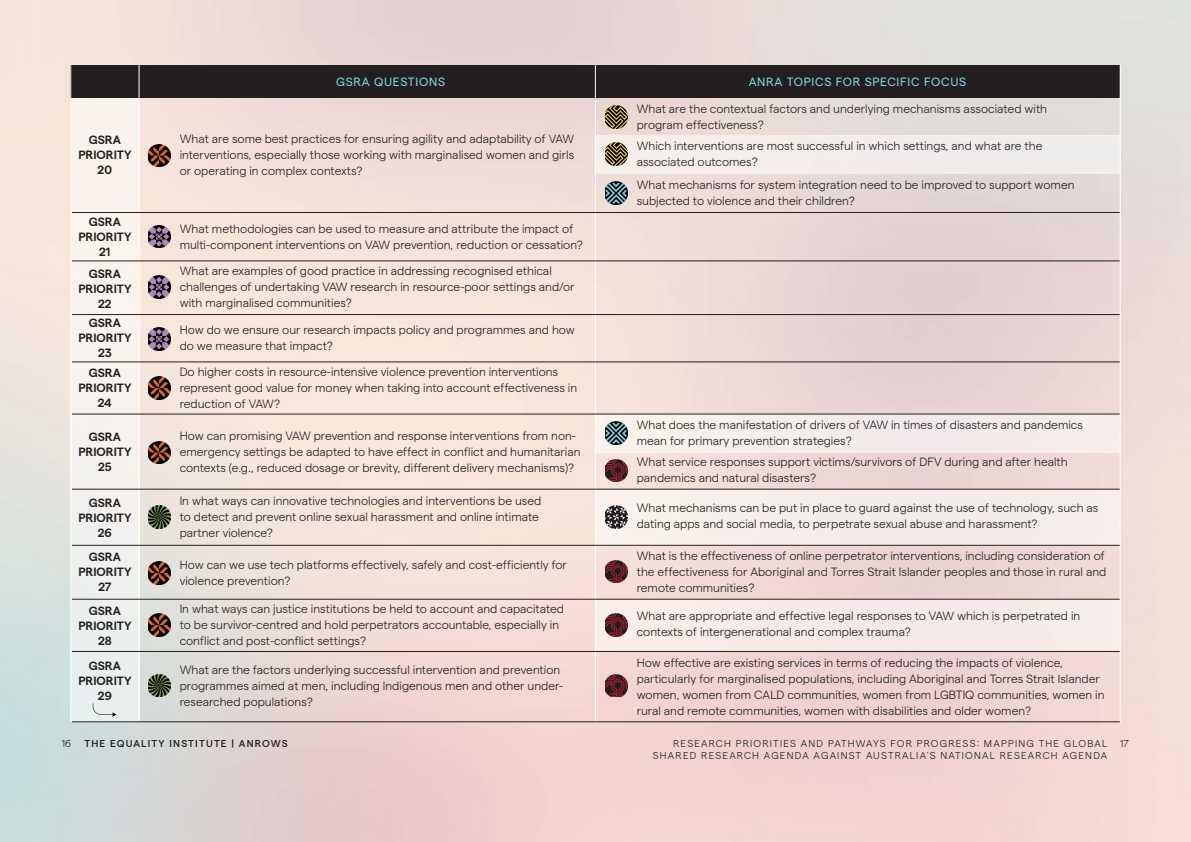
<style>
.page{position:relative;width:1191px;height:842px;background:#fff}
.page>*{position:absolute;margin:0;border:0;box-sizing:border-box;transform-origin:0 0}
.t1{font:300 12px/16px "Matter";color:#231f20}
.t2{font:600 12px/15px "Matter";color:#231f20;text-align:center}
.t3{font:12px "Matter";letter-spacing:.06em;color:#81d6e4}
.t4{font:300 10px "Matter";letter-spacing:.12em;color:#231f20}
.t5{font:500 10px "Matter";letter-spacing:.115em;color:#231f20}
</style>
<div class="page">
<img style="left:595px;top:0;width:596px;height:842px">
<svg style="left:0;top:0;width:595px;height:842px;background:#edddd6"></svg>
<div style="left:595px;top:135px;width:524px;height:38px;background:#f3eeec"></div>
<div style="left:595px;top:414px;width:524px;height:38px;background:#f6eceb"></div>
<div style="left:595px;top:489px;width:524px;height:57px;background:#f7edeb"></div>
<div style="left:595px;top:599px;width:524px;height:52px;background:#f7ebe9"></div>
<div style="left:71px;top:65px;width:1049px;height:33px;background:#231f20"></div>
<div style="left:71px;top:98px;width:68px;height:624px;background:linear-gradient(to right,#f3f0ed,#f5f0ed)"></div>
<hr style="left:139px;top:65px;width:1px;height:656px;background:#fff">
<hr style="left:595px;top:65px;width:1px;height:657px;background:#fff">
<hr style="left:72px;top:722px;width:1048px;height:1px;background:#231f20">
<hr style="left:72px;top:651px;width:1048px;height:1px;background:#231f20">
<hr style="left:72px;top:212px;width:1048px;height:1px;background:#231f20">
<hr style="left:72px;top:261px;width:1048px;height:1px;background:#231f20">
<hr style="left:72px;top:362px;width:1048px;height:1px;background:#231f20">
<hr style="left:72px;top:414px;width:1048px;height:1px;background:#231f20">
<hr style="left:72px;top:489px;width:1048px;height:1px;background:#231f20">
<hr style="left:72px;top:545px;width:1048px;height:1px;background:#231f20">
<hr style="left:72px;top:599px;width:1048px;height:1px;background:#231f20">
<hr style="left:72px;top:314px;width:1048px;height:1px;background:#231f20">
<hr style="left:70px;top:65px;width:1px;height:657px;background:#fff">
<hr style="left:1120px;top:65px;width:1px;height:657px;background:#fff">
<svg style="left:93px;top:703px;width:23px;height:14px"></svg>
<img style="left:148px;top:505px;width:23px;height:23px">
<img style="left:148px;top:674px;width:23px;height:23px">
<img style="left:148px;top:144px;width:23px;height:23px">
<img style="left:148px;top:377px;width:23px;height:22px">
<img style="left:148px;top:441px;width:23px;height:23px">
<img style="left:148px;top:561px;width:23px;height:23px">
<img style="left:148px;top:613px;width:23px;height:23px">
<img style="left:148px;top:275px;width:23px;height:23px">
<img style="left:148px;top:225px;width:23px;height:23px">
<img style="left:148px;top:327px;width:23px;height:23px">
<img style="left:605px;top:421px;width:22px;height:23px">
<img style="left:605px;top:459px;width:22px;height:23px">
<img style="left:605px;top:560px;width:22px;height:23px">
<img style="left:605px;top:614px;width:22px;height:22px">
<img style="left:605px;top:674px;width:22px;height:23px">
<img style="left:605px;top:505px;width:22px;height:23px">
<img style="left:605px;top:181px;width:22px;height:23px">
<img style="left:605px;top:143px;width:22px;height:22px">
<img style="left:605px;top:106px;width:22px;height:22px">
<p class="t2" style="left:78px;top:131px;width:55px">GSRA<br>PRIORITY</p>
<p class="t2" style="left:98px;top:161px;width:16px">20</p>
<p class="t2" style="left:78px;top:213px;width:55px">GSRA<br>PRIORITY</p>
<p class="t2" style="left:99px;top:243px;width:13px">21</p>
<p class="t2" style="left:78px;top:265px;width:55px">GSRA<br>PRIORITY</p>
<p class="t2" style="left:98px;top:295px;width:15px">22</p>
<p class="t2" style="left:78px;top:314px;width:55px">GSRA<br>PRIORITY</p>
<p class="t2" style="left:98px;top:344px;width:15px">23</p>
<p class="t2" style="left:78px;top:365px;width:55px">GSRA<br>PRIORITY</p>
<p class="t2" style="left:98px;top:395px;width:15px">24</p>
<p class="t2" style="left:78px;top:428px;width:55px">GSRA<br>PRIORITY</p>
<p class="t2" style="left:98px;top:458px;width:15px">25</p>
<p class="t2" style="left:78px;top:494px;width:55px">GSRA<br>PRIORITY</p>
<p class="t2" style="left:98px;top:524px;width:16px">26</p>
<p class="t2" style="left:78px;top:549px;width:55px">GSRA<br>PRIORITY</p>
<p class="t2" style="left:98px;top:579px;width:15px">27</p>
<p class="t2" style="left:78px;top:602px;width:55px">GSRA<br>PRIORITY</p>
<p class="t2" style="left:98px;top:632px;width:15px">28</p>
<p class="t2" style="left:78px;top:657px;width:55px">GSRA<br>PRIORITY</p>
<p class="t2" style="left:98px;top:687px;width:16px">29</p>
<p class="t3" style="left:336px;top:73px;width:110px">GSRA QUESTIONS</p>
<p class="t3" style="left:748px;top:73px;width:219px">ANRA TOPICS FOR SPECIFIC FOCUS</p>
<p class="t1" style="left:180px;top:130px;width:396px;text-align:justify">What are some best practices for ensuring agility and adaptability of VAW interventions, especially those working with marginalised women and girls or operating in complex contexts?</p>
<p class="t1" style="left:180px;top:220px;width:405px">What methodologies can be used to measure and attribute the impact of multi-component interventions on VAW prevention, reduction or cessation?</p>
<p class="t1" style="left:180px;top:262px;width:396px">What are examples of good practice in addressing recognised ethical challenges of undertaking VAW research in resource-poor settings and/or with marginalised communities?</p>
<p class="t1" style="left:180px;top:321px;width:397px">How do we ensure our research impacts policy and programmes and how do we measure that impact?</p>
<p class="t1" style="left:180px;top:363px;width:399px">Do higher costs in resource-intensive violence prevention interventions represent good value for money when taking into account effectiveness in reduction of VAW?</p>
<p class="t1" style="left:180px;top:427px;width:402px">How can promising VAW prevention and response interventions from non&shy;emergency settings be adapted to have effect in conflict and humanitarian contexts (e.g., reduced dosage or brevity, different delivery mechanisms)?</p>
<p class="t1" style="left:180px;top:492px;width:363px">In what ways can innovative technologies and interventions be used to detect and prevent online sexual harassment and online intimate partner violence?</p>
<p class="t1" style="left:180px;top:556px;width:389px">How can we use tech platforms effectively, safely and cost-efficiently for violence prevention?</p>
<p class="t1" style="left:180px;top:600px;width:386px">In what ways can justice institutions be held to account and capacitated to be survivor-centred and hold perpetrators accountable, especially in conflict and post-conflict settings?</p>
<p class="t1" style="left:180px;top:661px;width:385px">What are the factors underlying successful intervention and prevention programmes aimed at men, including Indigenous men and other under&shy;researched populations?</p>
<p class="t1" style="left:636px;top:99px;width:412px">What are the contextual factors and underlying mechanisms associated with program effectiveness?</p>
<p class="t1" style="left:636px;top:137px;width:407px">Which interventions are most successful in which settings, and what are the associated outcomes?</p>
<p class="t1" style="left:636px;top:176px;width:439px">What mechanisms for system integration need to be improved to support women subjected to violence and their children?</p>
<p class="t1" style="left:636px;top:416px;width:448px">What does the manifestation of drivers of VAW in times of disasters and pandemics mean for primary prevention strategies?</p>
<p class="t1" style="left:636px;top:453px;width:432px">What service responses support victims/survivors of DFV during and after health pandemics and natural disasters?</p>
<p class="t1" style="left:636px;top:499px;width:463px">What mechanisms can be put in place to guard against the use of technology, such as dating apps and social media, to perpetrate sexual abuse and harassment?</p>
<p class="t1" style="left:636px;top:547px;width:471px">What is the effectiveness of online perpetrator interventions, including consideration of the effectiveness for Aboriginal and Torres Strait Islander peoples and those in rural and remote communities?</p>
<p class="t1" style="left:636px;top:607px;width:445px">What are appropriate and effective legal responses to VAW which is perpetrated in contexts of intergenerational and complex trauma?</p>
<p class="t1" style="left:636px;top:654px;width:469px">How effective are existing services in terms of reducing the impacts of violence, particularly for marginalised populations, including Aboriginal and Torres Strait Islander women, women from CALD communities, women from LGBTIQ communities, women in rural and remote communities, women with disabilities and older women?</p>
<p class="t4" style="left:62px;top:736px;width:11px">16</p>
<p class="t5" style="left:84px;top:736px;width:205px">THE EQUALITY INSTITUTE | ANROWS</p>
<p class="t4" style="left:673px;top:736px;width:436px">RESEARCH PRIORITIES AND PATHWAYS FOR PROGRESS: MAPPING THE GLOBAL</p>
<p class="t4" style="left:1120px;top:736px;width:10px">17</p>
<p class="t4" style="left:653px;top:748px;width:456px">SHARED RESEARCH AGENDA AGAINST AUSTRALIA’S NATIONAL RESEARCH AGENDA</p>
</div>
